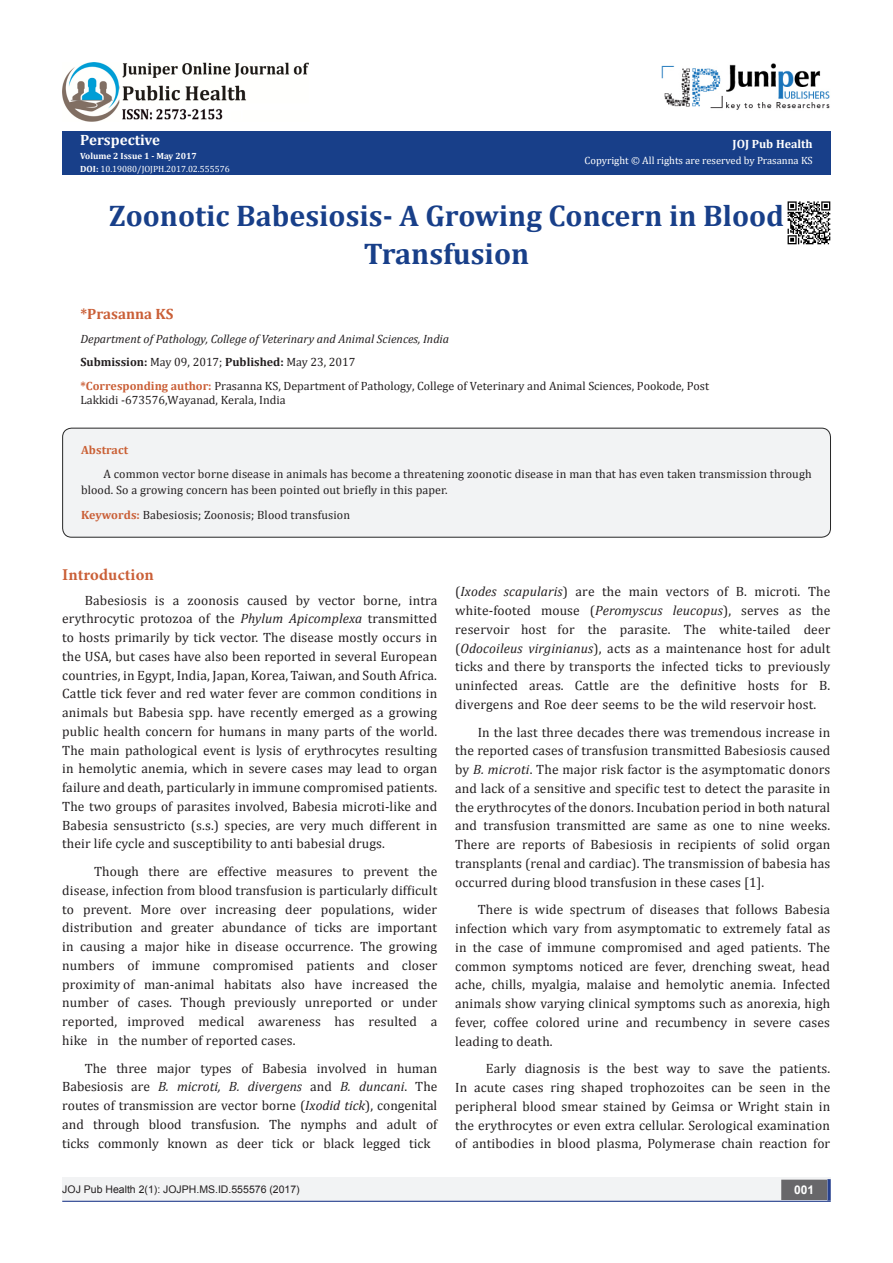
<style>
.page{position:relative;width:893px;height:1263px;background:#fff}
.page>*{position:absolute;margin:0;border:0;box-sizing:border-box;transform-origin:0 0}
.t1{font:700 30px/37.5px "Cambria";color:#183f89;text-align:center}
.t2{font:700 16.5px "Minion Pro";letter-spacing:.005em;color:#ca5f37}
.t3{font:700 15px "Cambria";color:#fff}
.t4{font:700 15px "Cambria";color:#ca5f37}
.t5{font:13.5px/18.8px "Cambria";letter-spacing:.01em;color:#231f20;text-align:justify}
.t6{font:12px/23.4px "Cambria";letter-spacing:.01em;color:#231f20}
.t7{font:700 12px "Cambria";color:#fff}
.t8{font:700 12px "Cambria";letter-spacing:.01em;color:#ca6035}
.t9{font:700 12px "Arial";color:#fff}
.t10{font:10.5px "Cambria";color:#fff}
.t11{font:10.5px "Arial";color:#231f20}
.t12{font:9px "Cambria";color:#fff}
.t13{font:700 9px "Cambria";color:#fff}
.s1{font-weight:700}
.s2{font-style:italic}
.s3{font-weight:700;color:#ca5f37}
</style>
<div class="page">
<div style="left:62px;top:131px;width:769px;height:44px;background:#183f89"></div>
<div style="left:62px;top:1177px;width:494px;height:24px;background:#f2f3f4"></div>
<div style="left:503px;top:1177px;width:328px;height:24px;background:#f2f3f4"></div>
<svg style="left:827px;top:1179px;width:4px;height:21px"></svg>
<div style="left:782px;top:1180px;width:44px;height:19px;background:#68676a"></div>
<div style="left:781px;top:1180px;width:46px;height:20px;border:2px solid #68676a"></div>
<hr style="left:62px;top:1201px;width:769px;height:1px;background:#253f8e">
<div style="left:63px;top:428px;width:767px;height:109px;background:#f2f3f4;border-radius:9px"></div>
<div style="left:62px;top:428px;width:769px;height:110px;border:1px solid #262626;border-radius:9px"></div>
<img style="left:662px;top:63px;width:168px;height:47px">
<img style="left:787px;top:201px;width:44px;height:44px">
<img style="left:62px;top:62px;width:247px;height:59px">
<p class="t3" style="left:80px;top:129px;width:81px">Perspective</p>
<p class="t13" style="left:80px;top:149px;width:118px">Volume 2 Issue 1 - May 2017</p>
<p class="t12" style="left:80px;top:164px;width:151px"><span class="s1">DOI:</span> 10.19080/JOJPH.2017.02.555576</p>
<p class="t7" style="left:733px;top:135px;width:82px">JOJ Pub Health</p>
<p class="t10" style="left:585px;top:154px;width:230px">Copyright © All rights are reserved by Prasanna KS</p>
<p class="t1" style="left:109px;top:196px;width:677px">Zoonotic Babesiosis- A Growing Concern in Blood<br>Transfusion</p>
<p class="t4" style="left:80px;top:304px;width:94px">*Prasanna KS</p>
<p class="t6" style="left:80px;top:327px;width:630px"><span class="s2">Department of Pathology, College of Veterinary and Animal Sciences, India<br></span><span class="s1">Submission:</span> May 09, 2017; <span class="s1">Published:</span> May 23, 2017<br><span class="s3">*Corresponding author:</span> Prasanna KS, Department of Pathology, College of Veterinary and Animal Sciences, Pookode, Post</p>
<p class="t6" style="left:80px;top:388px;width:207px">Lakkidi -673576,Wayanad, Kerala, India</p>
<p class="t8" style="left:81px;top:441px;width:49px">Abstract</p>
<p class="t6" style="left:81px;top:466px;width:732px;line-height:15.8px;text-indent:22px">A common vector borne disease in animals has become a threatening zoonotic disease in man that has even taken transmission through blood. So a growing concern has been pointed out briefly in this paper.</p>
<p class="t6" style="left:81px;top:503px;width:271px"><span class="s3">Keywords:</span> Babesiosis; Zoonosis; Blood transfusion</p>
<p class="t2" style="left:62px;top:563px;width:93px">Introduction</p>
<p class="t5" style="left:62px;top:591px;width:377px;text-indent:22px">Babesiosis is a zoonosis caused by vector borne, intra erythrocytic protozoa of the <span class="s2">Phylum Apicomplexa</span> transmitted to hosts primarily by tick vector. The disease mostly occurs in the USA, but cases have also been reported in several European countries, in Egypt, India, Japan, Korea, Taiwan, and South Africa.<br>Cattle tick fever and red water fever are common conditions in animals but Babesia spp. have recently emerged as a growing public health concern for humans in many parts of the world.<br>The main pathological event is lysis of erythrocytes resulting in hemolytic anemia, which in severe cases may lead to organ failure and death, particularly in immune compromised patients.<br>The two groups of parasites involved, Babesia microti-like and Babesia sensustricto (s.s.) species, are very much different in their life cycle and susceptibility to anti babesial drugs.</p>
<p class="t5" style="left:62px;top:862px;width:377px;text-indent:32px">Though there are effective measures to prevent the disease, infection from blood transfusion is particularly difficult to prevent. More over increasing deer populations, wider distribution and greater abundance of ticks are important in causing a major hike in disease occurrence. The growing numbers of immune compromised patients and closer proximity of man-animal habitats also have increased the number of cases. Though previously unreported or under reported, improved medical awareness has resulted a hike in the number of reported cases.</p>
<p class="t5" style="left:62px;top:1059px;width:377px;text-indent:22px">The three major types of Babesia involved in human Babesiosis are <span class="s2">B. microti, B. divergens</span> and <span class="s2">B. duncani</span>. The routes of transmission are vector borne (<span class="s2">Ixodid tick</span>), congenital and through blood transfusion. The nymphs and adult of ticks commonly known as deer tick or black legged tick</p>
<p class="t5" style="left:455px;top:582px;width:377px">(<span class="s2">Ixodes scapularis</span>) are the main vectors of B. microti. The white-footed mouse (<span class="s2">Peromyscus leucopus</span>), serves as the reservoir host for the parasite. The white-tailed deer (<span class="s2">Odocoileus virginianus</span>), acts as a maintenance host for adult ticks and there by transports the infected ticks to previously uninfected areas. Cattle are the definitive hosts for B. divergens and Roe deer seems to be the wild reservoir host.</p>
<p class="t5" style="left:455px;top:722px;width:377px;text-indent:23px">In the last three decades there was tremendous increase in the reported cases of transfusion transmitted Babesiosis caused by <span class="s2">B. microti</span>. The major risk factor is the asymptomatic donors and lack of a sensitive and specific test to detect the parasite in the erythrocytes of the donors. Incubation period in both natural and transfusion transmitted are same as one to nine weeks.<br>There are reports of Babesiosis in recipients of solid organ transplants (renal and cardiac). The transmission of babesia has occurred during blood transfusion in these cases [1].</p>
<p class="t5" style="left:455px;top:900px;width:376px;text-indent:23px">There is wide spectrum of diseases that follows Babesia infection which vary from asymptomatic to extremely fatal as in the case of immune compromised and aged patients. The common symptoms noticed are fever, drenching sweat, head ache, chills, myalgia, malaise and hemolytic anemia. Infected animals show varying clinical symptoms such as anorexia, high fever, coffee colored urine and recumbency in severe cases leading to death.</p>
<p class="t5" style="left:455px;top:1059px;width:377px;text-indent:31px">Early diagnosis is the best way to save the patients.<br>In acute cases ring shaped trophozoites can be seen in the peripheral blood smear stained by Geimsa or Wright stain in the erythrocytes or even extra cellular. Serological examination of antibodies in blood plasma, Polymerase chain reaction for</p>
<p class="t11" style="left:62px;top:1182px;width:239px">JOJ Pub Health 2(1): JOJPH.MS.ID.555576 (2017)</p>
<p class="t9" style="left:794px;top:1182px;width:22px">001</p>
</div>
